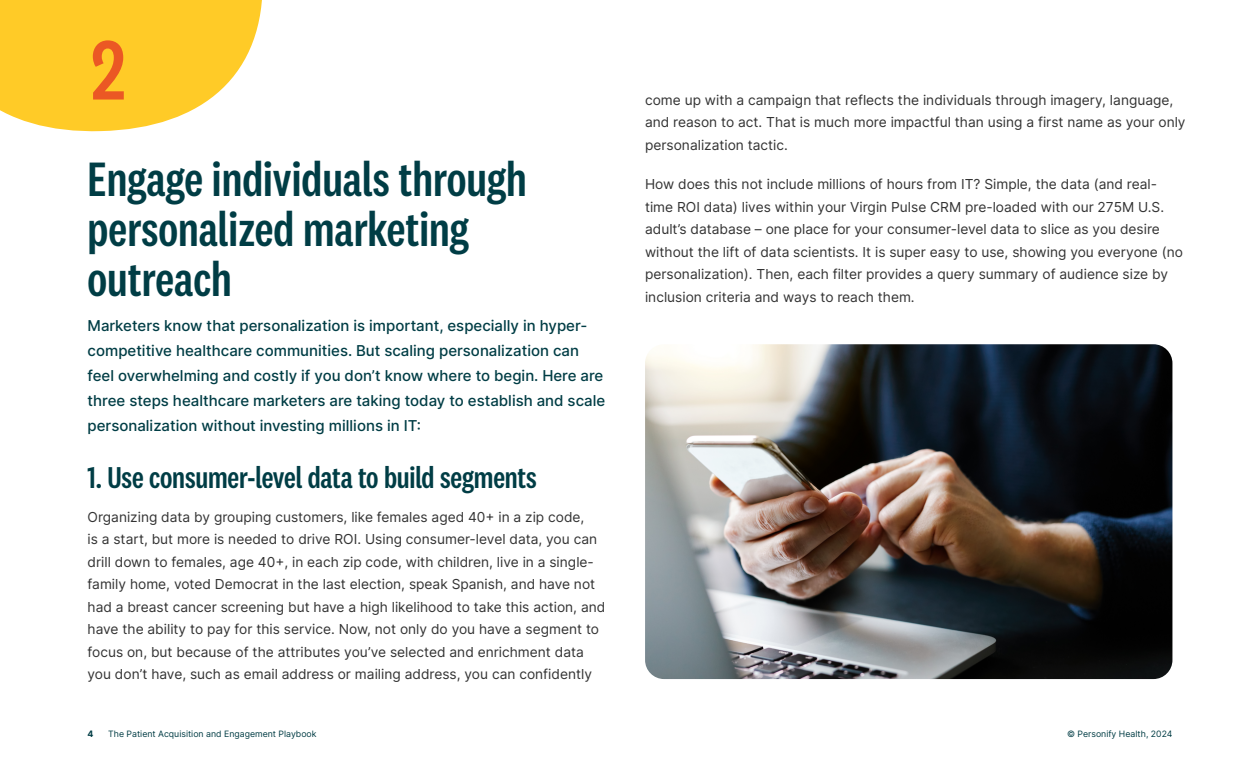
<style>
.page{position:relative;width:1260px;height:765px;background:#fff}
.page>*{position:absolute;margin:0;border:0;box-sizing:border-box;transform-origin:0 0}
.t1{font:500 87.5px "National 2 Condensed";color:#eb5824}
.t2{font:500 50px/50px "National 2 Condensed";color:#003d45}
.t3{font:500 31.25px "National 2 Condensed";letter-spacing:-.005em;color:#003d45}
.t4{font:500 15px/25px "Inter";color:#003d45}
.t5{font:13.75px/22.5px "Inter";color:#333}
.t6{font:8.75px "Inter";color:#003c44}
.t7{font:700 8.75px "Inter";color:#003c44}
</style>
<div class="page">
<img style="left:645px;top:344px;width:527px;height:335px">
<svg style="left:0;top:0;width:262px;height:132px;background:#ffd247"></svg>
<h1 class="t1" style="left:91px;top:23px;width:36px">2</h1>
<h2 class="t2" style="left:88px;top:154px;width:441px">Engage individuals through personalized marketing outreach</h2>
<p class="t4" style="left:88px;top:313px;width:519px">Marketers know that personalization is important, especially in hyper&shy;competitive healthcare communities. But scaling personalization can feel overwhelming and costly if you don’t know where to begin. Here are three steps healthcare marketers are taking today to establish and scale personalization without investing millions in IT:</p>
<h3 class="t3" style="left:88px;top:460px;width:451px">1. Use consumer-level data to build segments</h3>
<p class="t5" style="left:88px;top:505px;width:519px">Organizing data by grouping customers, like females aged 40+ in a zip code,<br>is a start, but more is needed to drive ROI. Using consumer-level data, you can drill down to females, age 40+, in each zip code, with children, live in a single&shy;family home, voted Democrat in the last election, speak Spanish, and have not had a breast cancer screening but have a high likelihood to take this action, and have the ability to pay for this service. Now, not only do you have a segment to focus on, but because of the attributes you’ve selected and enrichment data you don’t have, such as email address or mailing address, you can confidently</p>
<p class="t5" style="left:645px;top:88px;width:542px">come up with a campaign that reflects the individuals through imagery, language, and reason to act. That is much more impactful than using a first name as your only personalization tactic.</p>
<p class="t5" style="left:645px;top:173px;width:539px">How does this not include millions of hours from IT? Simple, the data (and real&shy;time ROI data) lives within your Virgin Pulse CRM pre-loaded with our 275M U.S. adult’s database – one place for your consumer-level data to slice as you desire without the lift of data scientists. It is super easy to use, showing you everyone (no personalization). Then, each filter provides a query summary of audience size by inclusion criteria and ways to reach them.</p>
<p class="t7" style="left:88px;top:727px;width:7px">4</p>
<p class="t6" style="left:108px;top:727px;width:210px">The Patient Acquisition and Engagement Playbook</p>
<p class="t6" style="left:1067px;top:727px;width:107px">© Personify Health, 2024</p>
</div>
